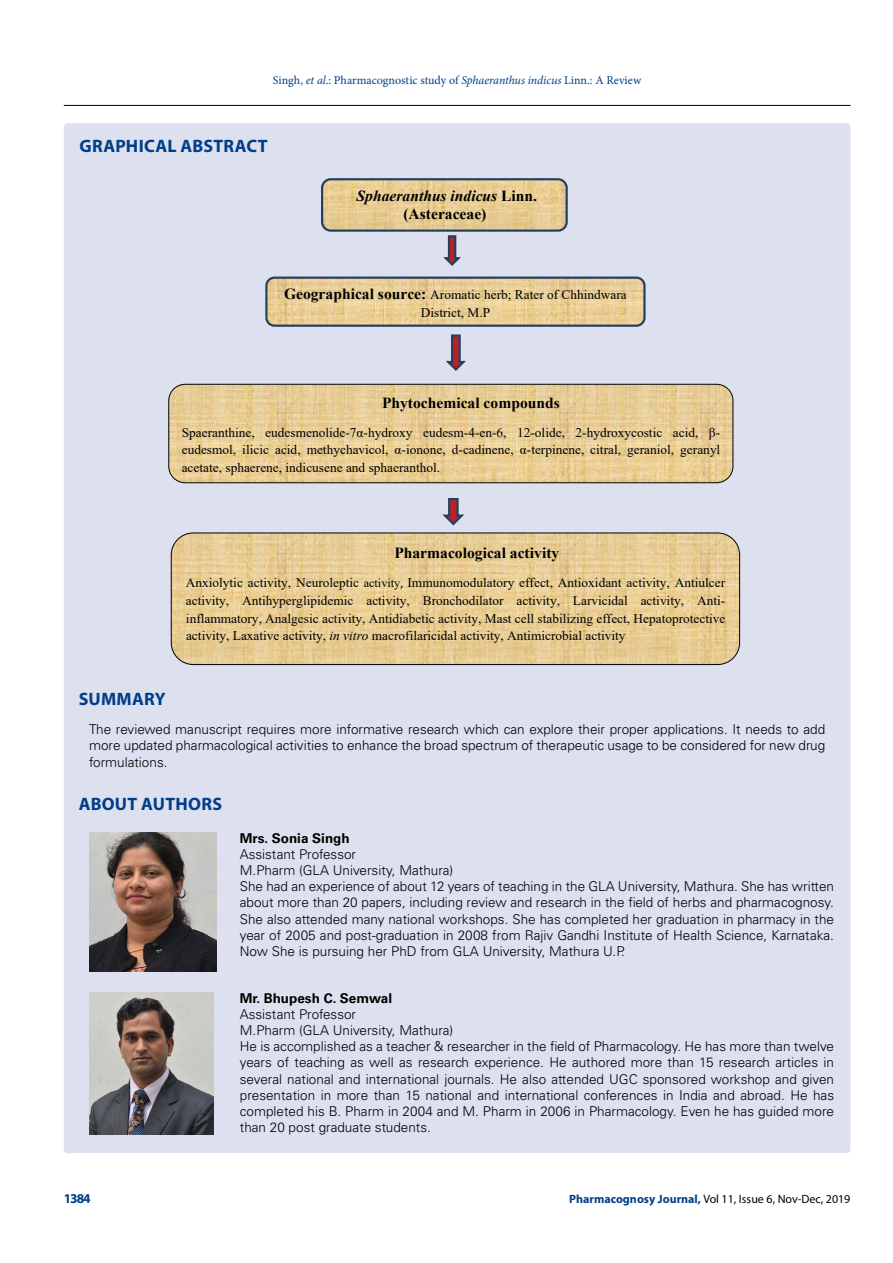
<style>
.page{position:relative;width:893px;height:1263px;background:#fff}
.page>*{position:absolute;margin:0;border:0;box-sizing:border-box;transform-origin:0 0}
.t1{font:700 18px "Myriad Pro";letter-spacing:.015em;color:#003e88}
.t2{font:700 15.45px "Times New Roman";color:#000}
.t3{font:italic 700 15.45px/17.7px "Times New Roman";color:#000;text-align:center}
.t4{font:300 13.5px/16.2px "Univers LT Std";color:#000}
.t5{font:700 13.5px "Univers LT Std";color:#000}
.t6{font:700 13.5px "Myriad Pro";color:#003e88}
.t7{font:13.2px/17.7px "Times New Roman";color:#000;text-align:justify}
.t8{font:12px "Minion Pro";color:#003e88}
.t9{font:12px "Myriad Pro";color:#000}
.s1{font-style:italic}
.s2{font-style:normal}
.s3{font-weight:700;font-size:15.45px}
.s4{font-size:12.15px}
.s5{font-family:"Calibri";font-size:12.15px}
.s6{font-weight:700;color:#003e88}
</style>
<div class="page">
<hr style="left:64px;top:105px;width:786px;height:1px;background:#000">
<div style="left:64px;top:123px;width:786px;height:1030px;background:#dde0ef;border-radius:4px"></div>
<svg style="left:169px;top:384px;width:564px;height:99px;background:#e8cc94"></svg>
<div style="left:168px;top:384px;width:565px;height:99px;border:1px solid #000;border-radius:16px"></div>
<svg style="left:322px;top:179px;width:245px;height:52px;background:#e7cb91"></svg>
<div style="left:321px;top:178px;width:247px;height:54px;border:2px solid #253f60;border-radius:9px"></div>
<svg style="left:443px;top:235px;width:18px;height:31px"></svg>
<svg style="left:266px;top:278px;width:378px;height:48px;background:#e9cd95"></svg>
<div style="left:265px;top:277px;width:381px;height:50px;border:2px solid #253f60;border-radius:8px"></div>
<svg style="left:446px;top:334px;width:20px;height:37px"></svg>
<svg style="left:171px;top:533px;width:569px;height:131px;background:#e7cc93"></svg>
<div style="left:171px;top:532px;width:569px;height:133px;border:1px solid #000;border-radius:22px"></div>
<svg style="left:442px;top:498px;width:23px;height:28px"></svg>
<img style="left:89px;top:833px;width:128px;height:138px">
<img style="left:89px;top:993px;width:125px;height:141px">
<p class="t8" style="left:273px;top:72px;width:370px">Singh, <span class="s1">et al</span>.: Pharmacognostic study of <span class="s1">Sphaeranthus indicus</span> Linn.: A Review</p>
<h1 class="t1" style="left:79px;top:134px;width:190px">GRAPHICAL ABSTRACT</h1>
<p class="t3" style="left:357px;top:186px;width:182px">Sphaeranthus indicus <span class="s2">Linn. (Asteraceae)</span></p>
<p class="t7" style="left:284px;top:285px;width:344px;line-height:18.3px;text-align:center"><span class="s3">Geographical source:</span> Aromatic herb; Rater of Chhindwara<br>District, M.P</p>
<p class="t2" style="left:382px;top:391px;width:179px">Phytochemical compounds</p>
<p class="t7" style="left:182px;top:423px;width:540px">Spaeranthine, eudesmenolide-7α-hydroxy eudesm-4-en-6, 12-olide, 2-hydroxycostic acid, β&shy;eudesmol, ilicic acid, methychavicol, α-ionone, d-cadinene, α-terpinene, citral, geraniol, geranyl acetate, sphaerene, indicusene and sphaeranthol.</p>
<h1 class="t1" style="left:79px;top:688px;width:88px">SUMMARY</h1>
<p class="t2" style="left:394px;top:542px;width:166px">Pharmacological activity</p>
<p class="t7" style="left:186px;top:574px;width:541px">Anxiolytic activity, Neuroleptic <span class="s4">activity</span><span class="s5">,</span> Immunomodulatory effect, Antioxidant activity, Antiulcer activity, Antihyperglipidemic activity, Bronchodilator activity, Larvicidal activity, Anti&shy;inflammatory, Analgesic activity, Antidiabetic activity, Mast cell stabilizing effect, Hepatoprotective activity, Laxative activity, <span class="s1">in vitro</span> macrofilaricidal activity, Antimicrobial activity</p>
<p class="t4" style="left:89px;top:721px;width:738px;text-align:justify">The reviewed manuscript requires more informative research which can explore their proper applications. It needs to add more updated pharmacological activities to enhance the broad spectrum of therapeutic usage to be considered for new drug formulations.</p>
<h1 class="t1" style="left:79px;top:792px;width:145px">ABOUT AUTHORS</h1>
<p class="t5" style="left:240px;top:830px;width:111px">Mrs. Sonia Singh</p>
<p class="t4" style="left:240px;top:846px;width:596px">Assistant Professor<br>M.Pharm (GLA University, Mathura)<br>She had an experience of about 12 years of teaching in the GLA University, Mathura. She has written about more than 20 papers, including review and research in the field of herbs and pharmacognosy.<br>She also attended many national workshops. She has completed her graduation in pharmacy in the year of 2005 and post-graduation in 2008 from Rajiv Gandhi Institute of Health Science, Karnataka.<br>Now She is pursuing her PhD from GLA University, Mathura U.P.</p>
<p class="t5" style="left:240px;top:990px;width:154px">Mr. Bhupesh C. Semwal</p>
<p class="t4" style="left:240px;top:1006px;width:596px">Assistant Professor<br>M.Pharm (GLA University, Mathura)<br>He is accomplished as a teacher &amp; researcher in the field of Pharmacology. He has more than twelve years of teaching as well as research experience. He authored more than 15 research articles in several national and international journals. He also attended UGC sponsored workshop and given presentation in more than 15 national and international conferences in India and abroad. He has completed his B. Pharm in 2004 and M. Pharm in 2006 in Pharmacology. Even he has guided more than 20 post graduate students.</p>
<p class="t6" style="left:64px;top:1189px;width:29px">1384</p>
<p class="t9" style="left:569px;top:1191px;width:283px"><span class="s6">Pharmacognosy Journal,</span> Vol 11, Issue 6, Nov-Dec, 2019</p>
</div>
